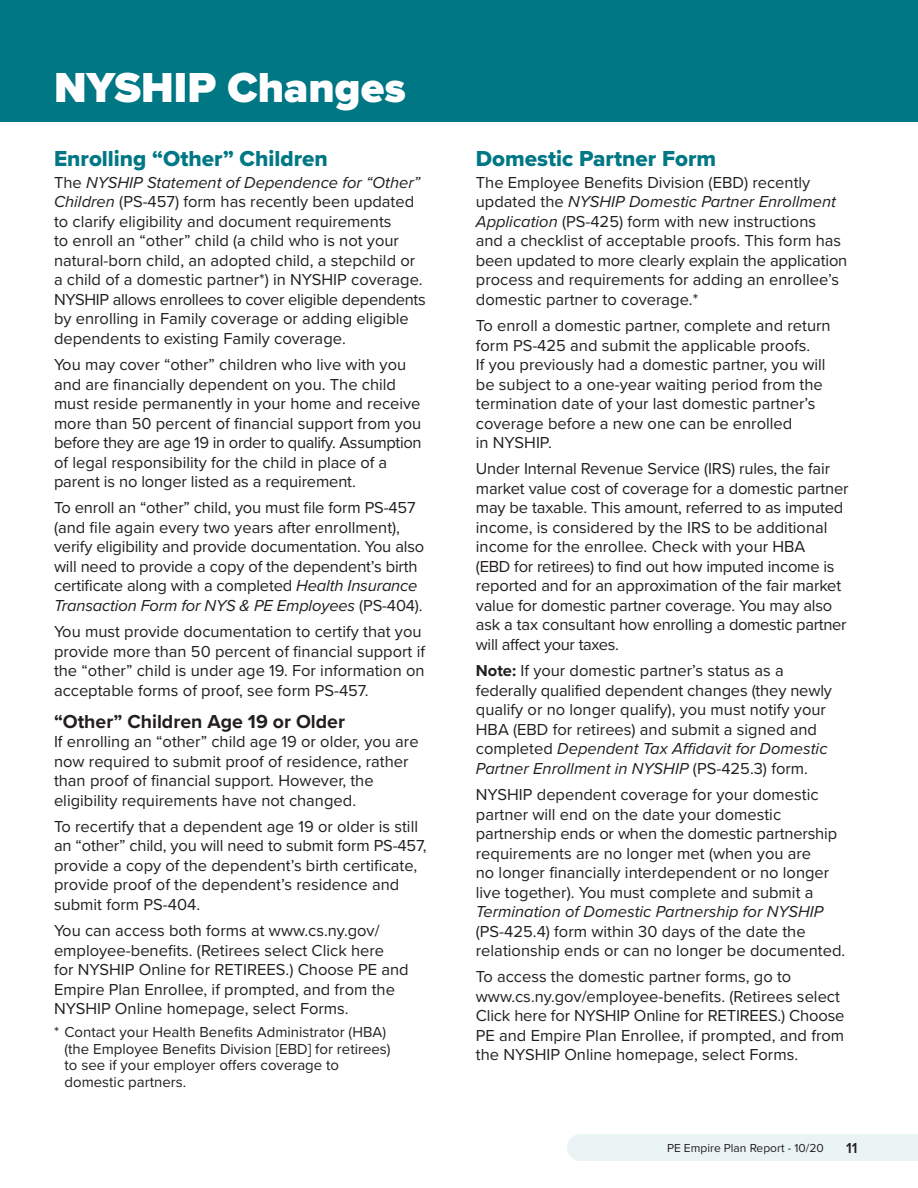
<style>
.page{position:relative;width:918px;height:1188px;background:#fff}
.page>*{position:absolute;margin:0;border:0;box-sizing:border-box;transform-origin:0 0}
.t1{font:900 43.5px "Proxima Nova";color:#fff}
.t2{font:22.5px "Proxima Nova Extrabld";color:#007785}
.t3{font:700 19.5px "Proxima Nova";color:#231f20}
.t4{font:16.5px/19.5px "Proxima Nova";color:#231f20}
.t5{font:italic 16.5px "Proxima Nova";color:#231f20}
.t6{font:15px/16.5px "Proxima Nova";color:#231f20}
.t7{font:600 15px "Proxima Nova";color:#231f20}
.t8{font:12px "Proxima Nova";color:#231f20}
.s1{font-style:italic}
.s2{font-weight:700}
</style>
<div class="page">
<div style="left:567px;top:1134px;width:27px;height:27px;background:#ebf4f5;border-radius:50%"></div>
<div style="left:580px;top:1134px;width:338px;height:27px;background:#ebf4f5"></div>
<div style="left:0;top:0;width:918px;height:122px;background:#007785"></div>
<h1 class="t1" style="left:54px;top:55px;width:353px">NYSHIP Changes</h1>
<h2 class="t2" style="left:54px;top:142px;width:275px">Enrolling “Other” Children</h2>
<p class="t4" style="left:54px;top:172px;width:373px">The <span class="s1">NYSHIP Statement of Dependence for “Other” Children</span> (PS-457) form has recently been updated to clarify eligibility and document requirements<br>to enroll an “other” child (a child who is not your natural-born child, an adopted child, a stepchild or a child of a domestic partner*) in NYSHIP coverage.<br>NYSHIP allows enrollees to cover eligible dependents by enrolling in Family coverage or adding eligible dependents to existing Family coverage.</p>
<p class="t4" style="left:54px;top:354px;width:369px">You may cover “other” children who live with you and are financially dependent on you. The child must reside permanently in your home and receive more than 50 percent of financial support from you before they are age 19 in order to qualify. Assumption of legal responsibility for the child in place of a parent is no longer listed as a requirement.</p>
<p class="t4" style="left:54px;top:498px;width:372px">To enroll an “other” child, you must file form PS-457 (and file again every two years after enrollment), verify eligibility and provide documentation. You also will need to provide a copy of the dependent’s birth certificate along with a completed <span class="s1">Health Insurance Transaction Form for NYS &amp; PE Employees</span> (PS-404).</p>
<p class="t4" style="left:54px;top:621px;width:373px">You must provide documentation to certify that you provide more than 50 percent of financial support if the “other” child is under age 19. For information on acceptable forms of proof, see form PS-457.</p>
<p class="t3" style="left:54px;top:707px;width:293px">“Other” Children Age 19 or Older</p>
<p class="t4" style="left:54px;top:731px;width:366px">If enrolling an “other” child age 19 or older, you are now required to submit proof of residence, rather than proof of financial support. However, the eligibility requirements have not changed.</p>
<p class="t4" style="left:54px;top:816px;width:374px">To recertify that a dependent age 19 or older is still an “other” child, you will need to submit form PS-457, provide a copy of the dependent’s birth certificate, provide proof of the dependent’s residence and submit form PS-404.</p>
<p class="t4" style="left:54px;top:920px;width:356px">You can access both forms at www.cs.ny.gov/ employee-benefits. (Retirees select Click here<br>for NYSHIP Online for RETIREES.) Choose PE and Empire Plan Enrollee, if prompted, and from the NYSHIP Online homepage, select Forms.</p>
<p class="t6" style="left:64px;top:1023px;width:328px;text-indent:-10px">* Contact your Health Benefits Administrator (HBA) (the Employee Benefits Division [EBD] for retirees) to see if your employer offers coverage to domestic partners.</p>
<h2 class="t2" style="left:476px;top:142px;width:242px">Domestic Partner Form</h2>
<p class="t4" style="left:476px;top:172px;width:373px">The Employee Benefits Division (EBD) recently updated the <span class="s1">NYSHIP Domestic Partner Enrollment Application</span> (PS-425) form with new instructions and a checklist of acceptable proofs. This form has been updated to more clearly explain the application process and requirements for adding an enrollee’s domestic partner to coverage.*</p>
<p class="t4" style="left:476px;top:315px;width:356px">To enroll a domestic partner, complete and return form PS-425 and submit the applicable proofs.<br>If you previously had a domestic partner, you will be subject to a one-year waiting period from the termination date of your last domestic partner’s coverage before a new one can be enrolled<br>in NYSHIP.</p>
<p class="t4" style="left:476px;top:459px;width:374px">Under Internal Revenue Service (IRS) rules, the fair market value cost of coverage for a domestic partner may be taxable. This amount, referred to as imputed income, is considered by the IRS to be additional income for the enrollee. Check with your HBA<br>(EBD for retirees) to find out how imputed income is reported and for an approximation of the fair market value for domestic partner coverage. You may also ask a tax consultant how enrolling a domestic partner will affect your taxes.</p>
<p class="t4" style="left:476px;top:660px;width:358px"><span class="s2">Note:</span> If your domestic partner’s status as a federally qualified dependent changes (they newly qualify or no longer qualify), you must notify your HBA (EBD for retirees) and submit a signed and completed <span class="s1">Dependent Tax Affidavit for Domestic Partner Enrollment in NYSHIP</span> (PS-425.3) form.</p>
<p class="t4" style="left:476px;top:784px;width:363px">NYSHIP dependent coverage for your domestic partner will end on the date your domestic partnership ends or when the domestic partnership requirements are no longer met (when you are<br>no longer financially interdependent or no longer live together). You must complete and submit a</p>
<p class="t5" style="left:476px;top:899px;width:349px">Termination of Domestic Partnership for NYSHIP</p>
<p class="t4" style="left:476px;top:921px;width:371px">(PS-425.4) form within 30 days of the date the relationship ends or can no longer be documented.</p>
<p class="t4" style="left:476px;top:966px;width:370px">To access the domestic partner forms, go to www.cs.ny.gov/employee-benefits. (Retirees select Click here for NYSHIP Online for RETIREES.) Choose PE and Empire Plan Enrollee, if prompted, and from the NYSHIP Online homepage, select Forms.</p>
<p class="t8" style="left:667px;top:1139px;width:158px">PE Empire Plan Report - 10/20</p>
<p class="t7" style="left:846px;top:1137px;width:13px">11</p>
</div>
